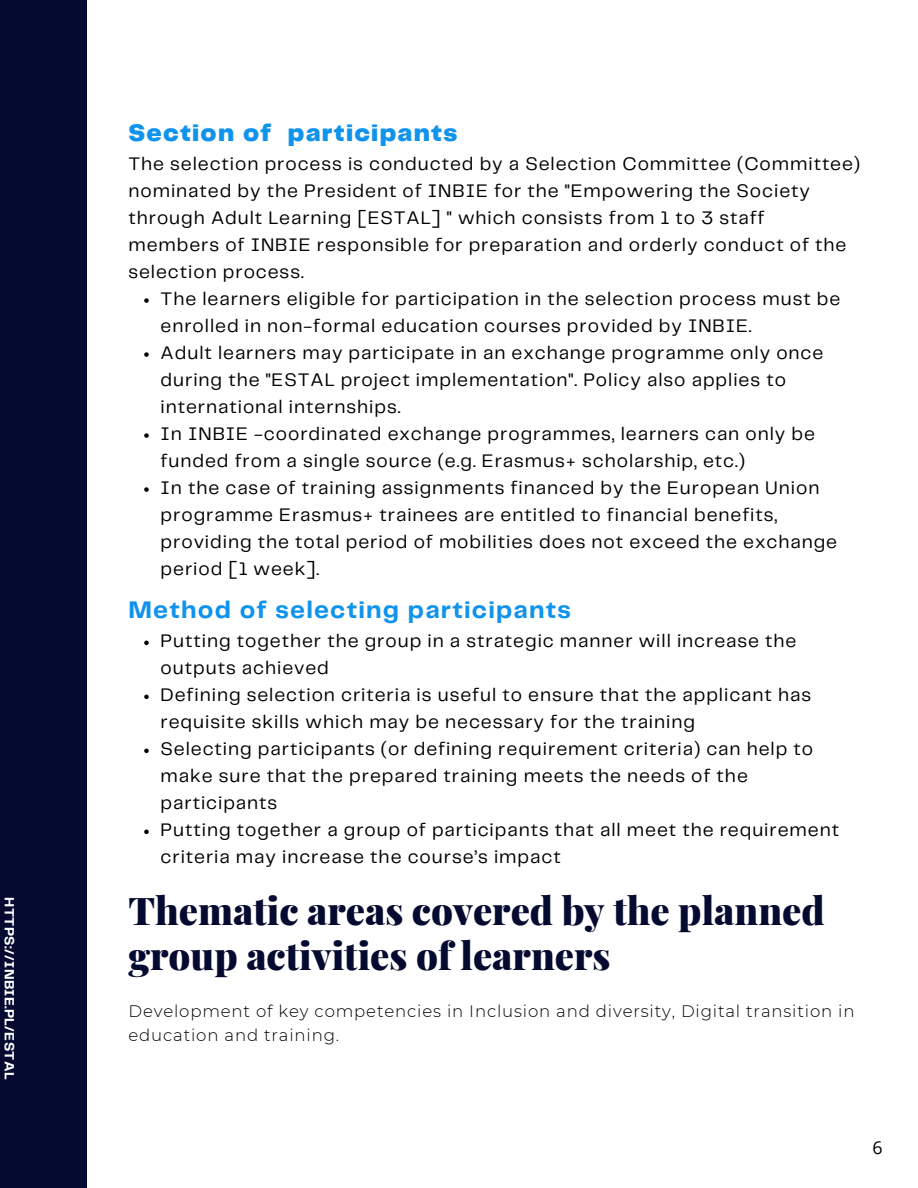
<style>
.page{position:relative;width:918px;height:1188px;background:#fff}
.page>*{position:absolute;margin:0;border:0;box-sizing:border-box;transform-origin:0 0}
.t1{font:900 38.25px/45px "Playfair Display";color:#050a30}
.t2{font:700 24.9px "Telegraf";letter-spacing:.05em;color:#0f93ed}
.t3{font:900 24.9px "Telegraf";letter-spacing:.05em;color:#0f93ed}
.t4{font:18.9px/27px "Telegraf";letter-spacing:.05em;color:#000}
.t5{font:17.85px "Open Sans";color:#000}
.t6{font:300 16.65px/23.7px "Montserrat";letter-spacing:.05em;color:#000}
.t7{font:700 13.95px "Telegraf";letter-spacing:.025em;color:#fff}
</style>
<div class="page">
<div style="left:0;top:0;width:87px;height:1188px;background:#050a30"></div>
<svg style="left:144px;top:298px;width:5px;height:5px"></svg>
<svg style="left:144px;top:352px;width:5px;height:5px"></svg>
<svg style="left:144px;top:433px;width:5px;height:5px"></svg>
<svg style="left:144px;top:487px;width:5px;height:5px"></svg>
<svg style="left:144px;top:641px;width:5px;height:4px"></svg>
<svg style="left:144px;top:695px;width:5px;height:4px"></svg>
<svg style="left:144px;top:749px;width:5px;height:4px"></svg>
<svg style="left:144px;top:830px;width:5px;height:4px"></svg>
<p class="t7" style="left:15px;top:897px;width:183px;rotate:90deg">HTTPS://INBIE.PL/ESTAL</p>
<h2 class="t3" style="left:128px;top:122px;width:330px">Section of participants</h2>
<p class="t4" style="left:128px;top:151px;width:733px">The selection process is conducted by a Selection Committee (Committee) nominated by the President of INBIE for the "Empowering the Society through Adult Learning [ESTAL] " which consists from 1 to 3 staff<br>members of INBIE responsible for preparation and orderly conduct of the selection process.</p>
<p class="t4" style="left:161px;top:286px;width:681px">The learners eligible for participation in the selection process must be enrolled in non-formal education courses provided by INBIE.<br>Adult learners may participate in an exchange programme only once during the "ESTAL project implementation". Policy also applies to international internships.<br>In INBIE -coordinated exchange programmes, learners can only be funded from a single source (e.g. Erasmus+ scholarship, etc.)<br>In the case of training assignments financed by the European Union programme Erasmus+ trainees are entitled to financial benefits, providing the total period of mobilities does not exceed the exchange period [1 week].</p>
<h2 class="t2" style="left:128px;top:599px;width:444px">Method of selecting participants</h2>
<p class="t4" style="left:161px;top:629px;width:680px">Putting together the group in a strategic manner will increase the outputs achieved<br>Defining selection criteria is useful to ensure that the applicant has requisite skills which may be necessary for the training<br>Selecting participants (or defining requirement criteria) can help to make sure that the prepared training meets the needs of the participants<br>Putting together a group of participants that all meet the requirement criteria may increase the course’s impact</p>
<h1 class="t1" style="left:128px;top:887px;width:698px">Thematic areas covered by the planned group activities of learners</h1>
<p class="t6" style="left:128px;top:1000px;width:728px">Development of key competencies in Inclusion and diversity, Digital transition in education and training.</p>
<p class="t5" style="left:873px;top:1135px;width:12px">6</p>
</div>
